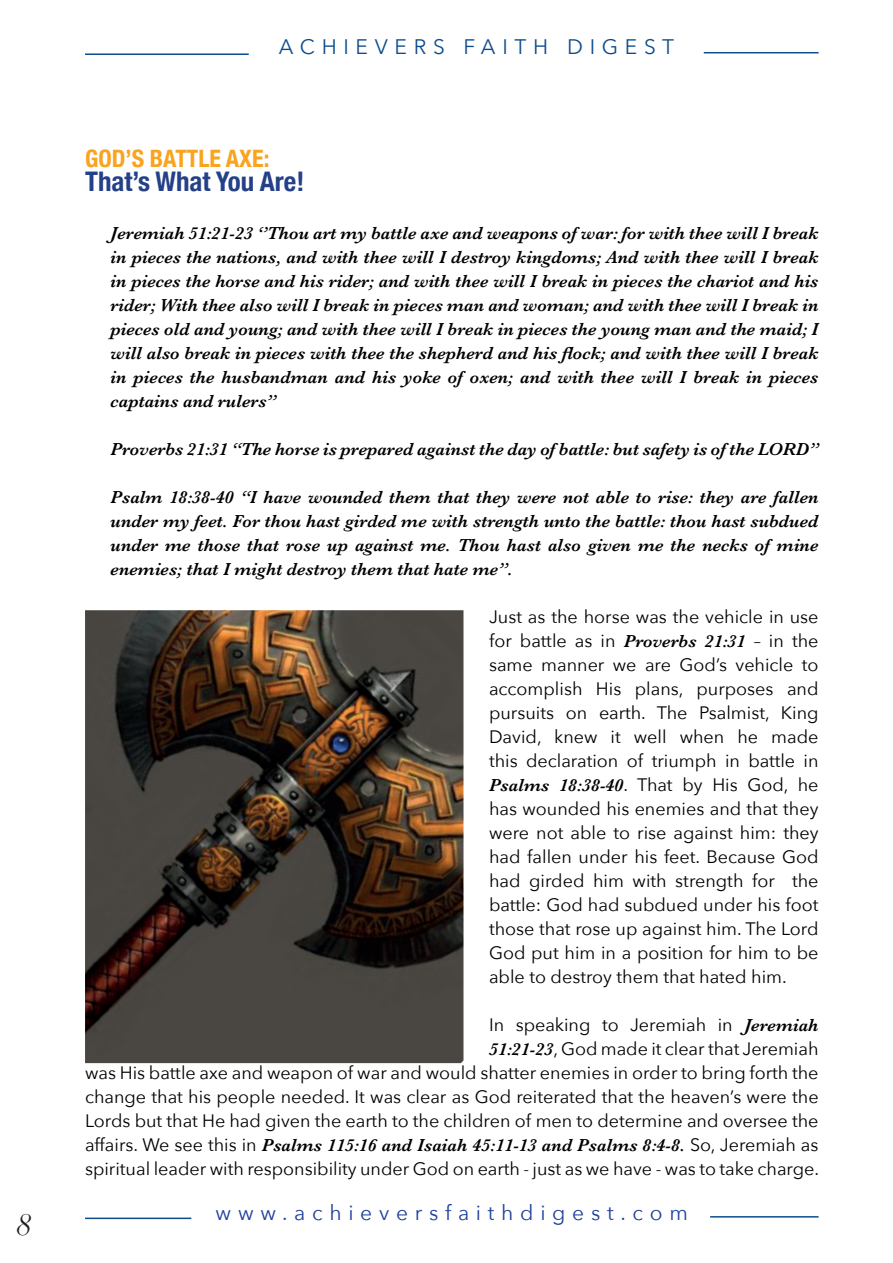
<style>
.page{position:relative;width:893px;height:1263px;background:#fff}
.page>*{position:absolute;margin:0;border:0;box-sizing:border-box;transform-origin:0 0}
.t1{font:italic 30px "Didot";color:#231f20}
.t2{font:700 condensed 27px "Helvetica Neue";color:#244088}
.t3{font:700 condensed 24px "Helvetica Neue";color:#f9a31e}
.t4{font:21px "Avenir Next";letter-spacing:.32em;color:#20419a}
.t5{font:21px "Avenir Next";letter-spacing:.32em;color:#0c4c8c}
.t6{font:italic 600 18px/24px "Baskerville";color:#000001;text-align:justify}
.t7{font:18px/24px "Avenir Next";color:#000001;text-align:justify}
.s1{font-family:"Baskerville";font-weight:600;font-style:italic}
.s2{font-family:"Avenir Next";font-weight:400;font-style:normal}
</style>
<div class="page">
<hr style="left:85px;top:53px;width:164px;height:2px;background:#0c4c8c">
<hr style="left:704px;top:52px;width:115px;height:1px;background:#0c4c8c">
<hr style="left:85px;top:1217px;width:106px;height:2px;background:#0c4c8c">
<hr style="left:710px;top:1216px;width:109px;height:1px;background:#0c4c8c">
<img style="left:85px;top:610px;width:378px;height:453px">
<h1 class="t1" style="left:17px;top:1206px;width:16px">8</h1>
<p class="t5" style="left:279px;top:29px;width:397px">ACHIEVERS FAITH DIGEST</p>
<h3 class="t3" style="left:85px;top:139px;width:186px">GOD’S BATTLE AXE:</h3>
<h2 class="t2" style="left:85px;top:159px;width:221px">That’s What You Are!</h2>
<p class="t6" style="left:111px;top:221px;width:709px">Jeremiah 51:21-23 ‘’Thou art my battle axe and weapons of war: for with thee will I break in pieces the nations, and with thee will I destroy kingdoms; And with thee will I break in pieces the horse and his rider; and with thee will I break in pieces the chariot and his rider; With thee also will I break in pieces man and woman; and with thee will I break in pieces old and young; and with thee will I break in pieces the young man and the maid; I will also break in pieces with thee the shepherd and his flock; and with thee will I break in pieces the husbandman and his yoke of oxen; and with thee will I break in pieces captains and rulers’’</p>
<p class="t6" style="left:111px;top:437px;width:709px">Proverbs 21:31 “The horse is prepared against the day of battle: but safety is of the LORD’’</p>
<p class="t6" style="left:111px;top:485px;width:709px">Psalm 18:38-40 “I have wounded them that they were not able to rise: they are fallen under my feet. For thou hast girded me with strength unto the battle: thou hast subdued under me those that rose up against me. Thou hast also given me the necks of mine enemies; that I might destroy them that hate me’’.</p>
<p class="t7" style="left:489px;top:604px;width:331px">Just as the horse was the vehicle in use for battle as in <span class="s1">Proverbs 21:31</span> – in the same manner we are God’s vehicle to accomplish His plans, purposes and pursuits on earth. The Psalmist, King David, knew it well when he made this declaration of triumph in battle in <span class="s1">Psalms 18:38-40</span>. That by His God, he has wounded his enemies and that they were not able to rise against him: they had fallen under his feet. Because God had girded him with strength for the battle: God had subdued under his foot those that rose up against him. The Lord God put him in a position for him to be able to destroy them that hated him.</p>
<p class="t7" style="left:85px;top:1012px;width:735px;text-align:right">In speaking to Jeremiah in <span class="s1">Jeremiah<br>51:21-23</span>, God made it clear that Jeremiah<br>was His battle axe and weapon of war and would shatter enemies in order to bring forth the change that his people needed. It was clear as God reiterated that the heaven’s were the Lords but that He had given the earth to the children of men to determine and oversee the</p>
<p class="t6" style="left:85px;top:1133px;width:735px"><span class="s2">affairs. We see this in</span> Psalms 115:16 and Isaiah 45:11-13 and Psalms 8:4-8. <span class="s2">So, Jeremiah as</span></p>
<p class="t7" style="left:85px;top:1156px;width:736px">spiritual leader with responsibility under God on earth - just as we have - was to take charge.</p>
<p class="t4" style="left:216px;top:1195px;width:474px">www.achieversfaithdigest.com</p>
</div>
